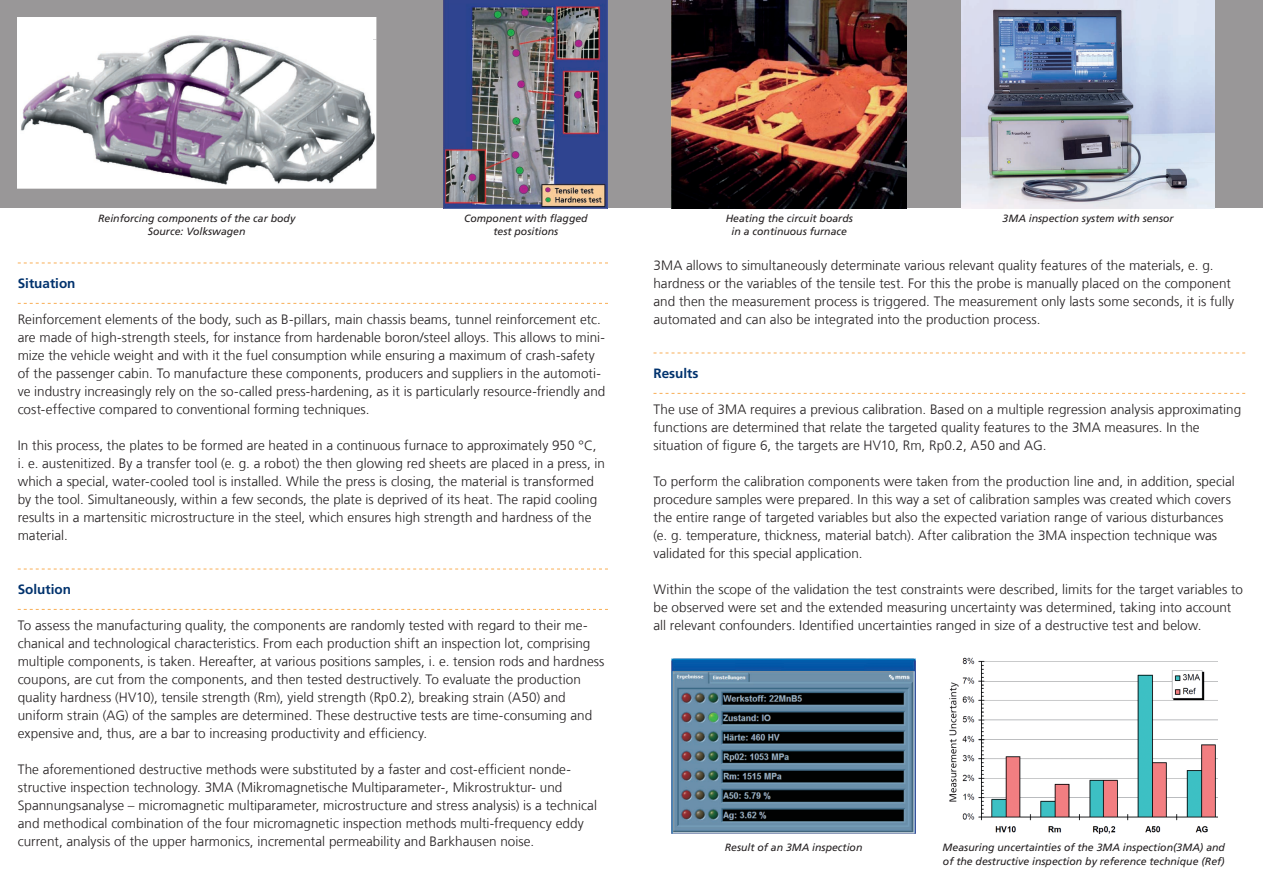
<style>
.page{position:relative;width:1263px;height:893px;background:#fff}
.page>*{position:absolute;margin:0;border:0;box-sizing:border-box;transform-origin:0 0}
.t1{font:300 13.5px/18px "Frutiger LT Com";letter-spacing:.005em;color:#231f20}
.t2{font:700 13.5px "Frutiger LT Com";color:#00326d}
.t3{font:italic 10.5px/13.5px "Frutiger LT Com";color:#231f20;text-align:center}
</style>
<div class="page">
<svg style="left:653px;top:353px;width:592px;height:1px"></svg>
<svg style="left:653px;top:393px;width:592px;height:1px"></svg>
<svg style="left:18px;top:263px;width:590px;height:1px"></svg>
<svg style="left:18px;top:303px;width:590px;height:1px"></svg>
<svg style="left:18px;top:569px;width:590px;height:1px"></svg>
<svg style="left:18px;top:609px;width:590px;height:1px"></svg>
<div style="left:0;top:0;width:1263px;height:208px;background:#999798"></div>
<img style="left:672px;top:658px;width:243px;height:176px">
<div style="left:17px;top:17px;width:359px;height:23px;background:#fff"></div>
<div style="left:17px;top:24px;width:355px;height:16px;background:#fff"></div>
<img style="left:17px;top:40px;width:359px;height:149px">
<img style="left:17px;top:40px;width:355px;height:132px">
<img style="left:672px;top:0;width:235px;height:208px">
<img style="left:949px;top:657px;width:268px;height:177px">
<img style="left:962px;top:0;width:252px;height:208px">
<img style="left:444px;top:0;width:164px;height:208px">
<p class="t3" style="left:464px;top:211px;width:125px">Component with flagged test positions</p>
<p class="t3" style="left:98px;top:211px;width:199px">Reinforcing components of the car body<br>Source: Volkswagen</p>
<p class="t3" style="left:726px;top:211px;width:129px">Heating the circuit boards in a continuous furnace</p>
<p class="t3" style="left:1003px;top:211px;width:172px">3MA inspection system with sensor</p>
<p class="t2" style="left:18px;top:275px;width:59px">Situation</p>
<p class="t1" style="left:18px;top:310px;width:589px">Reinforcement elements of the body, such as B-pillars, main chassis beams, tunnel reinforcement etc. are made of high-strength steels, for instance from hardenable boron/steel alloys. This allows to mini&shy;mize the vehicle weight and with it the fuel consumption while ensuring a maximum of crash-safety of the passenger cabin. To manufacture these components, producers and suppliers in the automoti&shy;ve industry increasingly rely on the so-called press-hardening, as it is particularly resource-friendly and cost-effective compared to conventional forming techniques.</p>
<p class="t1" style="left:18px;top:436px;width:589px">In this process, the plates to be formed are heated in a continuous furnace to approximately 950 °C, i. e. austenitized. By a transfer tool (e. g. a robot) the then glowing red sheets are placed in a press, in which a special, water-cooled tool is installed. While the press is closing, the material is transformed by the tool. Simultaneously, within a few seconds, the plate is deprived of its heat. The rapid cooling results in a martensitic microstructure in the steel, which ensures high strength and hardness of the material.</p>
<p class="t2" style="left:18px;top:581px;width:55px">Solution</p>
<p class="t1" style="left:18px;top:616px;width:588px">To assess the manufacturing quality, the components are randomly tested with regard to their me&shy;chanical and technological characteristics. From each production shift an inspection lot, comprising multiple components, is taken. Hereafter, at various positions samples, i. e. tension rods and hardness coupons, are cut from the components, and then tested destructively. To evaluate the production quality hardness (HV10), tensile strength (Rm), yield strength (Rp0.2), breaking strain (A50) and uniform strain (AG) of the samples are determined. These destructive tests are time-consuming and expensive and, thus, are a bar to increasing productivity and efficiency.</p>
<p class="t1" style="left:18px;top:760px;width:581px">The aforementioned destructive methods were substituted by a faster and cost-efficient nonde&shy;structive inspection technology. 3MA (Mikromagnetische Multiparameter-, Mikrostruktur- und Spannungsanalyse – micromagnetic multiparameter, microstructure and stress analysis) is a technical and methodical combination of the four micromagnetic inspection methods multi-frequency eddy current, analysis of the upper harmonics, incremental permeability and Barkhausen noise.</p>
<p class="t1" style="left:653px;top:256px;width:582px">3MA allows to simultaneously determinate various relevant quality features of the materials, e. g. hardness or the variables of the tensile test. For this the probe is manually placed on the component and then the measurement process is triggered. The measurement only lasts some seconds, it is fully automated and can also be integrated into the production process.</p>
<p class="t2" style="left:653px;top:365px;width:46px">Results</p>
<p class="t1" style="left:653px;top:400px;width:589px">The use of 3MA requires a previous calibration. Based on a multiple regression analysis approximating functions are determined that relate the targeted quality features to the 3MA measures. In the situation of figure 6, the targets are HV10, Rm, Rp0.2, A50 and AG.</p>
<p class="t1" style="left:653px;top:472px;width:583px">To perform the calibration components were taken from the production line and, in addition, special procedure samples were prepared. In this way a set of calibration samples was created which covers the entire range of targeted variables but also the expected variation range of various disturbances (e. g. temperature, thickness, material batch). After calibration the 3MA inspection technique was validated for this special application.</p>
<p class="t1" style="left:653px;top:580px;width:591px">Within the scope of the validation the test constraints were described, limits for the target variables to be observed were set and the extended measuring uncertainty was determined, taking into account all relevant confounders. Identified uncertainties ranged in size of a destructive test and below.</p>
<p class="t3" style="left:725px;top:841px;width:139px">Result of an 3MA inspection</p>
<p class="t3" style="left:943px;top:841px;width:284px;text-align:left">Measuring uncertainties of the 3MA inspection(3MA) and of the destructive inspection by reference technique (Ref)</p>
</div>
